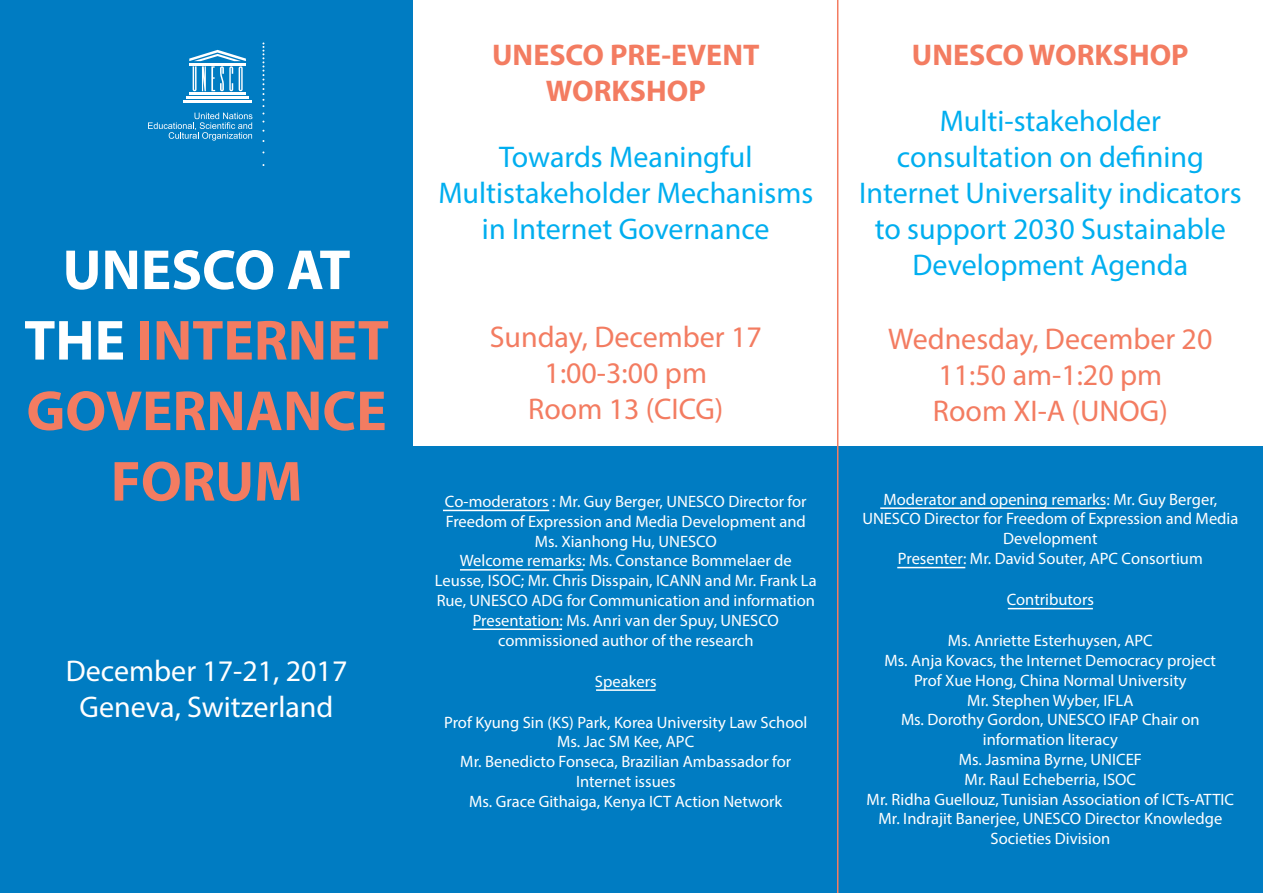
<style>
.page{position:relative;width:1263px;height:893px;background:#fff}
.page>*{position:absolute;margin:0;border:0;box-sizing:border-box;transform-origin:0 0}
.t1{font:700 57px/70.5px "Myriad Pro";color:#f37c61;text-align:center}
.t2{font:30px/36px "Myriad Pro";color:#00aeef;text-align:center}
.t3{font:30px "Myriad Pro";color:#f37c61}
.t4{font:700 30px/36px "Myriad Pro";color:#f37c61;text-align:center}
.t5{font:30px "Myriad Pro";color:#fff}
.Paragraph_Style_1{font:16.5px/19.8px "Myriad Pro";color:#fff;text-align:center}
.s1{color:#fff}
</style>
<div class="page">
<div style="left:0;top:0;width:412px;height:893px;background:#007cc2"></div>
<hr style="left:189px;top:93px;width:57px;height:2px;background:#fff">
<hr style="left:186px;top:97px;width:63px;height:2px;background:#fff">
<hr style="left:183px;top:101px;width:69px;height:2px;background:#fff">
<svg style="left:189px;top:50px;width:57px;height:41px"></svg>
<svg style="left:262px;top:43px;width:2px;height:64px"></svg>
<svg style="left:148px;top:113px;width:104px;height:28px"></svg>
<div style="left:392px;top:446px;width:871px;height:447px;background:#007cc2"></div>
<hr style="left:443px;top:510px;width:106px;height:1px;background:#fff">
<hr style="left:460px;top:569px;width:123px;height:2px;background:#fff">
<hr style="left:473px;top:628px;width:89px;height:2px;background:#fff">
<hr style="left:596px;top:689px;width:60px;height:2px;background:#fff">
<hr style="left:880px;top:507px;width:226px;height:2px;background:#fff">
<hr style="left:897px;top:567px;width:68px;height:1px;background:#fff">
<hr style="left:1008px;top:608px;width:85px;height:1px;background:#fff">
<hr style="left:837px;top:0;width:1px;height:893px;background:#f37c61">
<p class="t1" style="left:24px;top:233px;width:366px"><span class="s1">UNESCO AT<br>THE</span> INTERNET<br>GOVERNANCE<br>FORUM</p>
<p class="t5" style="left:66px;top:653px;width:283px">December 17-21, 2017</p>
<p class="t5" style="left:80px;top:689px;width:255px">Geneva, Switzerland</p>
<p class="t4" style="left:492px;top:36px;width:269px">UNESCO PRE-EVENT<br>WORKSHOP</p>
<p class="t2" style="left:438px;top:138px;width:376px">Towards Meaningful<br>Multistakeholder Mechanisms in Internet Governance</p>
<p class="t3" style="left:490px;top:319px;width:274px">Sunday, December 17</p>
<p class="t3" style="left:545px;top:355px;width:164px">1:00-3:00 pm</p>
<p class="t3" style="left:528px;top:391px;width:197px">Room 13 (CICG)</p>
<p class="Paragraph_Style_1" style="left:445px;top:491px;width:363px">Co-moderators : Mr. Guy Berger, UNESCO Director for<br>Freedom of Expression and Media Development and<br>Ms. Xianhong Hu, UNESCO</p>
<p class="Paragraph_Style_1" style="left:435px;top:551px;width:383px">Welcome remarks: Ms. Constance Bommelaer de<br>Leusse, ISOC; Mr. Chris Disspain, ICANN and Mr. Frank La<br>Rue, UNESCO ADG for Communication and information</p>
<p class="Paragraph_Style_1" style="left:473px;top:610px;width:308px">Presentation: Ms. Anri van der Spuy, UNESCO commissioned author of the research</p>
<p class="Paragraph_Style_1" style="left:595px;top:671px;width:63px">Speakers</p>
<p class="Paragraph_Style_1" style="left:444px;top:712px;width:365px">Prof Kyung Sin (KS) Park, Korea University Law School</p>
<p class="Paragraph_Style_1" style="left:557px;top:732px;width:139px">Ms. Jac SM Kee, APC</p>
<p class="Paragraph_Style_1" style="left:460px;top:752px;width:333px">Mr. Benedicto Fonseca, Brazilian Ambassador for<br>Internet issues</p>
<p class="Paragraph_Style_1" style="left:469px;top:791px;width:315px">Ms. Grace Githaiga, Kenya ICT Action Network</p>
<p class="t4" style="left:912px;top:36px;width:278px">UNESCO WORKSHOP</p>
<p class="t2" style="left:859px;top:102px;width:384px">Multi-stakeholder consultation on defining<br>Internet Universality indicators to support 2030 Sustainable<br>Development Agenda</p>
<p class="t3" style="left:888px;top:320px;width:326px">Wednesday, December 20</p>
<p class="t3" style="left:938px;top:356px;width:225px">11:50 am-1:20 pm</p>
<p class="t3" style="left:933px;top:392px;width:236px">Room XI-A (UNOG)</p>
<p class="Paragraph_Style_1" style="left:862px;top:489px;width:378px">Moderator and opening remarks: Mr. Guy Berger,<br>UNESCO Director for Freedom of Expression and Media<br>Development</p>
<p class="Paragraph_Style_1" style="left:898px;top:548px;width:306px">Presenter: Mr. David Souter, APC Consortium</p>
<p class="Paragraph_Style_1" style="left:1007px;top:589px;width:89px">Contributors</p>
<p class="Paragraph_Style_1" style="left:948px;top:630px;width:206px">Ms. Anriette Esterhuysen, APC</p>
<p class="Paragraph_Style_1" style="left:885px;top:650px;width:333px">Ms. Anja Kovacs, the Internet Democracy project</p>
<p class="Paragraph_Style_1" style="left:914px;top:670px;width:274px">Prof Xue Hong, China Normal University</p>
<p class="Paragraph_Style_1" style="left:967px;top:690px;width:168px">Mr. Stephen Wyber, IFLA</p>
<p class="Paragraph_Style_1" style="left:901px;top:710px;width:300px">Ms. Dorothy Gordon, UNESCO IFAP Chair on information literacy</p>
<p class="Paragraph_Style_1" style="left:959px;top:749px;width:184px">Ms. Jasmina Byrne, UNICEF</p>
<p class="Paragraph_Style_1" style="left:964px;top:769px;width:173px">Mr. Raul Echeberria, ISOC</p>
<p class="Paragraph_Style_1" style="left:867px;top:789px;width:369px">Mr. Ridha Guellouz, Tunisian Association of ICTs-ATTIC</p>
<p class="Paragraph_Style_1" style="left:878px;top:809px;width:345px">Mr. Indrajit Banerjee, UNESCO Director Knowledge<br>Societies Division</p>
</div>
